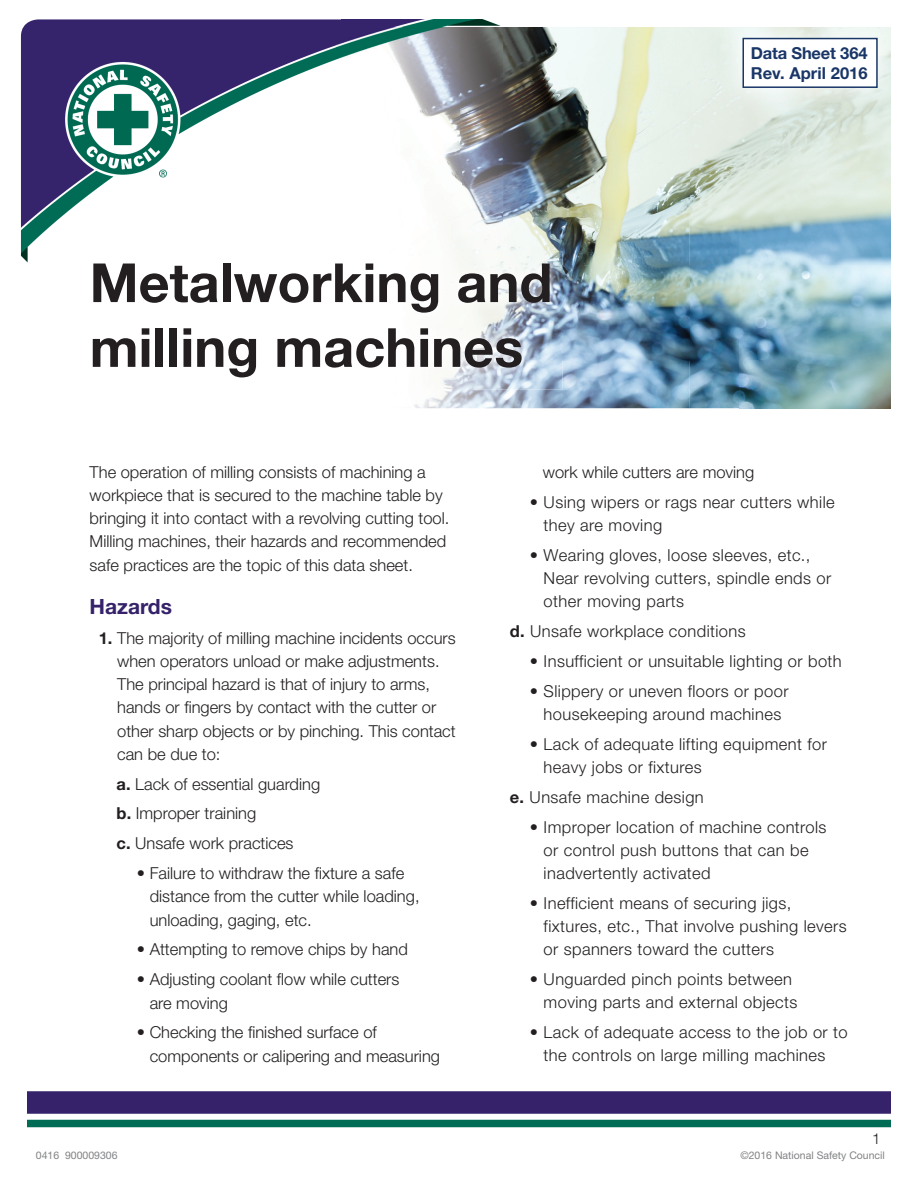
<style>
.page{position:relative;width:918px;height:1188px;background:#fff}
.page>*{position:absolute;margin:0;border:0;box-sizing:border-box;transform-origin:0 0}
.t1{font:700 54px/64.8px "Helvetica Neue LT Std";color:#231f20}
.t2{font:700 21px "Helvetica Neue LT Std";color:#36226a}
.t3{font:300 16.5px/23.1px "Helvetica Neue LT Std";color:#231f20}
.t4{font:300 16.5px/23.1px "Helvetica Neue LT Std";letter-spacing:.025em;color:#231f20}
.t5{font:700 16.5px/19.8px "Helvetica Neue LT Std";letter-spacing:-.005em;color:#193667}
.t6{font:300 15px "Helvetica Neue LT Std";color:#231f20}
.t7{font:10.5px "Helvetica Neue LT Std";color:#808285}
.s1{font-weight:700}
</style>
<div class="page">
<img style="left:502px;top:27px;width:187px;height:238px">
<img style="left:689px;top:27px;width:51px;height:381px">
<img style="left:740px;top:113px;width:151px;height:295px">
<img style="left:562px;top:265px;width:128px;height:95px">
<img style="left:414px;top:360px;width:276px;height:48px">
<img style="left:21px;top:19px;width:321px;height:244px">
<img style="left:342px;top:19px;width:159px;height:8px">
<img style="left:337px;top:27px;width:165px;height:224px">
<div style="left:27px;top:1091px;width:864px;height:23px;background:#36226a"></div>
<div style="left:27px;top:1120px;width:864px;height:7px;background:#006c55"></div>
<img style="left:717px;top:27px;width:174px;height:86px">
<div style="left:743px;top:39px;width:134px;height:48px;background:#fff"></div>
<div style="left:742px;top:38px;width:136px;height:50px;border:2px solid #193667"></div>
<img style="left:414px;top:269px;width:58px;height:121px">
<img style="left:472px;top:251px;width:90px;height:139px">
<img style="left:80px;top:251px;width:422px;height:18px">
<h1 class="t1" style="left:90px;top:249px;width:464px">Metalworking and milling machines</h1>
<p class="t5" style="left:751px;top:43px;width:118px">Data Sheet 364<br>Rev. April 2016</p>
<p class="t3" style="left:90px;top:460px;width:361px">The operation of milling consists of machining a workpiece that is secured to the machine table by bringing it into contact with a revolving cutting tool.<br>Milling machines, their hazards and recommended safe practices are the topic of this data sheet.</p>
<p class="t2" style="left:90px;top:594px;width:84px">Hazards</p>
<p class="t3" style="left:117px;top:626px;width:340px;text-indent:-18px"><span class="s1">1.</span> The majority of milling machine incidents occurs when operators unload or make adjustments.<br>The principal hazard is that of injury to arms, hands or fingers by contact with the cutter or other sharp objects or by pinching. This contact can be due to:</p>
<p class="t3" style="left:117px;top:768px;width:205px;line-height:29.8px"><span class="s1">a.</span> Lack of essential guarding <span class="s1">b.</span> Improper training<br><span class="s1">c.</span> Unsafe work practices</p>
<p class="t3" style="left:150px;top:862px;width:271px;text-indent:-13px">• Failure to withdraw the fixture a safe distance from the cutter while loading, unloading, gaging, etc.</p>
<p class="t3" style="left:137px;top:938px;width:273px">• Attempting to remove chips by hand</p>
<p class="t3" style="left:150px;top:968px;width:251px;text-indent:-13px">• Adjusting coolant flow while cutters are moving</p>
<p class="t3" style="left:150px;top:1021px;width:292px;text-indent:-13px">• Checking the finished surface of components or calipering and measuring</p>
<p class="t3" style="left:543px;top:460px;width:213px">work while cutters are moving</p>
<p class="t4" style="left:544px;top:490px;width:293px;text-indent:-14px">• Using wipers or rags near cutters while they are moving</p>
<p class="t4" style="left:544px;top:543px;width:289px;text-indent:-14px">• Wearing gloves, loose sleeves, etc.,<br>Near revolving cutters, spindle ends or other moving parts</p>
<p class="t4" style="left:510px;top:619px;width:237px"><span class="s1">d.</span> Unsafe workplace conditions</p>
<p class="t4" style="left:530px;top:649px;width:313px">• Insufficient or unsuitable lighting or both</p>
<p class="t4" style="left:530px;top:679px;width:260px;text-align:center">• Slippery or uneven floors or poor housekeeping around machines</p>
<p class="t4" style="left:544px;top:732px;width:285px;text-indent:-14px">• Lack of adequate lifting equipment for heavy jobs or fixtures</p>
<p class="t4" style="left:510px;top:785px;width:196px"><span class="s1">e.</span> Unsafe machine design</p>
<p class="t4" style="left:544px;top:815px;width:284px;text-indent:-14px">• Improper location of machine controls or control push buttons that can be inadvertently activated</p>
<p class="t4" style="left:544px;top:891px;width:305px;text-indent:-14px">• Inefficient means of securing jigs, fixtures, etc., That involve pushing levers or spanners toward the cutters</p>
<p class="t4" style="left:544px;top:968px;width:255px;text-indent:-14px">• Unguarded pinch points between moving parts and external objects</p>
<p class="t4" style="left:530px;top:1021px;width:319px;text-align:center">• Lack of adequate access to the job or to the controls on large milling machines</p>
<p class="t6" style="left:872px;top:1130px;width:10px">1</p>
<p class="t7" style="left:36px;top:1149px;width:83px">0416 900009306</p>
<p class="t7" style="left:740px;top:1149px;width:146px">©2016 National Safety Council</p>
</div>
